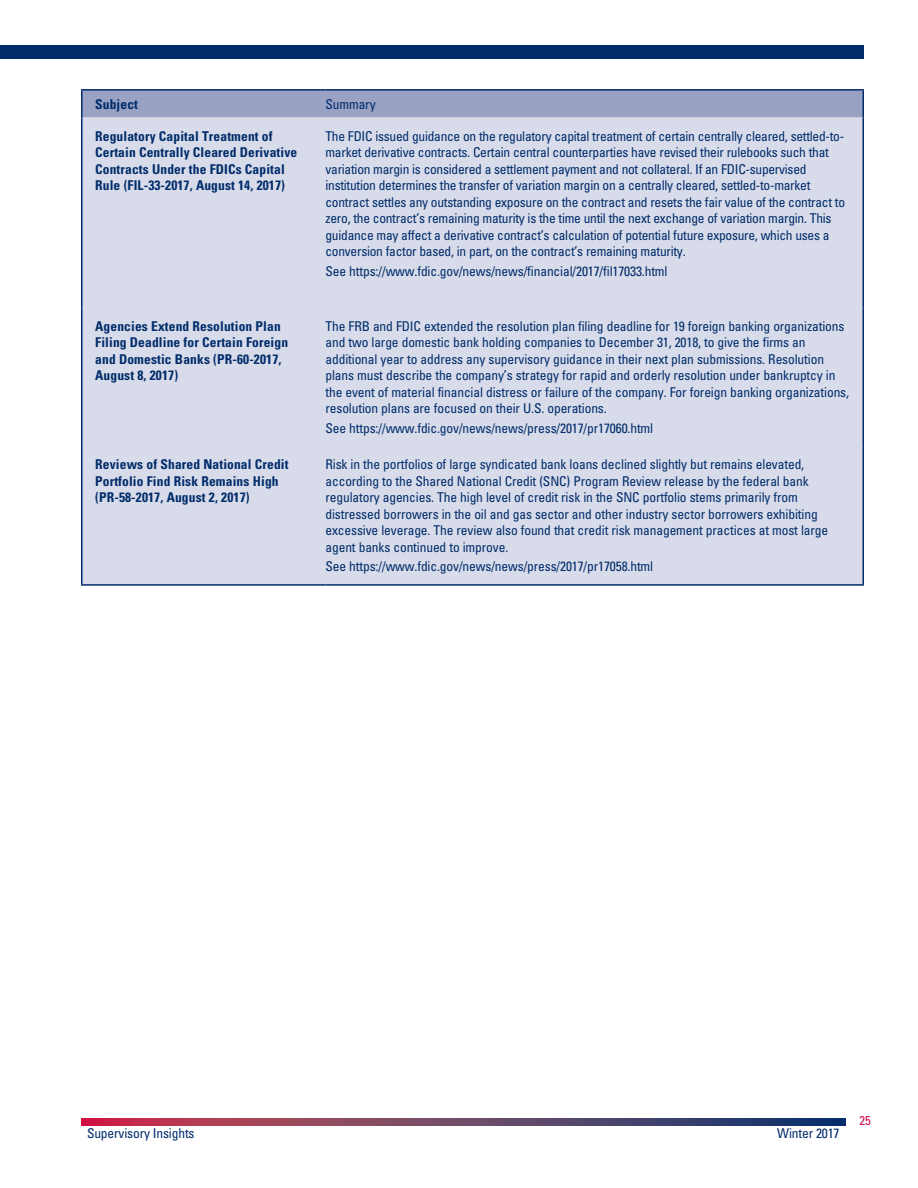
<style>
.page{position:relative;width:918px;height:1188px;background:#fff}
.page>*{position:absolute;margin:0;border:0;box-sizing:border-box;transform-origin:0 0}
.TableText_NoRule{font:condensed 13.5px/16.5px "Univers LT Std";letter-spacing:-.01em;color:#002c6b}
.RoundupTableBold{font:700 condensed 13.5px/16.5px "Univers LT Std";letter-spacing:.01em;color:#002c6b}
.t1{font:condensed 12.75px "Univers LT Std";color:#d20d44}
</style>
<div class="page">
<svg style="left:81px;top:1119px;width:765px;height:6px"></svg>
<div style="left:0;top:45px;width:864px;height:13px;background:#002c6b"></div>
<div style="left:82px;top:118px;width:780px;height:466px;background:#d8dbe9"></div>
<hr style="left:81px;top:89px;width:245px;height:2px;background:#002c6b">
<div style="left:81px;top:90px;width:781px;height:28px;background:#9aa2c4"></div>
<hr style="left:326px;top:89px;width:538px;height:2px;background:#002c6b">
<hr style="left:862px;top:91px;width:2px;height:27px;background:#002c6b">
<hr style="left:81px;top:118px;width:1px;height:189px;background:#002c6b">
<hr style="left:862px;top:118px;width:2px;height:189px;background:#002c6b">
<hr style="left:81px;top:307px;width:1px;height:139px;background:#002c6b">
<hr style="left:862px;top:307px;width:2px;height:139px;background:#002c6b">
<hr style="left:81px;top:446px;width:1px;height:138px;background:#002c6b">
<hr style="left:862px;top:446px;width:2px;height:138px;background:#002c6b">
<hr style="left:81px;top:584px;width:245px;height:2px;background:#002c6b">
<hr style="left:326px;top:584px;width:538px;height:2px;background:#002c6b">
<p class="RoundupTableBold" style="left:95px;top:96px;width:44px">Subject</p>
<p class="TableText_NoRule" style="left:326px;top:95px;width:52px">Summary</p>
<p class="RoundupTableBold" style="left:95px;top:128px;width:203px">Regulatory Capital Treatment of Certain Centrally Cleared Derivative Contracts Under the FDICs Capital Rule (FIL-33-2017, August 14, 2017)</p>
<p class="TableText_NoRule" style="left:326px;top:128px;width:521px">The FDIC issued guidance on the regulatory capital treatment of certain centrally cleared, settled-to&shy;market derivative contracts. Certain central counterparties have revised their rulebooks such that variation margin is considered a settlement payment and not collateral. If an FDIC-supervised institution determines the transfer of variation margin on a centrally cleared, settled-to-market contract settles any outstanding exposure on the contract and resets the fair value of the contract to zero, the contract’s remaining maturity is the time until the next exchange of variation margin. This guidance may affect a derivative contract’s calculation of potential future exposure, which uses a conversion factor based, in part, on the contract’s remaining maturity.</p>
<p class="TableText_NoRule" style="left:326px;top:263px;width:344px">See https://www.fdic.gov/news/news/financial/2017/fil17033.html</p>
<p class="RoundupTableBold" style="left:95px;top:318px;width:194px">Agencies Extend Resolution Plan<br>Filing Deadline for Certain Foreign and Domestic Banks (PR-60-2017,<br>August 8, 2017)</p>
<p class="TableText_NoRule" style="left:326px;top:317px;width:525px">The FRB and FDIC extended the resolution plan filing deadline for 19 foreign banking organizations and two large domestic bank holding companies to December 31, 2018, to give the firms an additional year to address any supervisory guidance in their next plan submissions. Resolution plans must describe the company’s strategy for rapid and orderly resolution under bankruptcy in the event of material financial distress or failure of the company. For foreign banking organizations, resolution plans are focused on their U.S. operations.</p>
<p class="TableText_NoRule" style="left:326px;top:419px;width:329px">See https://www.fdic.gov/news/news/press/2017/pr17060.html</p>
<p class="RoundupTableBold" style="left:95px;top:456px;width:195px">Reviews of Shared National Credit<br>Portfolio Find Risk Remains High (PR-58-2017, August 2, 2017)</p>
<p class="TableText_NoRule" style="left:326px;top:456px;width:504px">Risk in the portfolios of large syndicated bank loans declined slightly but remains elevated, according to the Shared National Credit (SNC) Program Review release by the federal bank regulatory agencies. The high level of credit risk in the SNC portfolio stems primarily from distressed borrowers in the oil and gas sector and other industry sector borrowers exhibiting excessive leverage. The review also found that credit risk management practices at most large agent banks continued to improve.</p>
<p class="TableText_NoRule" style="left:326px;top:558px;width:329px">See https://www.fdic.gov/news/news/press/2017/pr17058.html</p>
<p class="TableText_NoRule" style="left:87px;top:1125px;width:109px">Supervisory Insights</p>
<p class="TableText_NoRule" style="left:777px;top:1125px;width:64px">Winter 2017</p>
<p class="t1" style="left:860px;top:1112px;width:13px">25</p>
</div>
